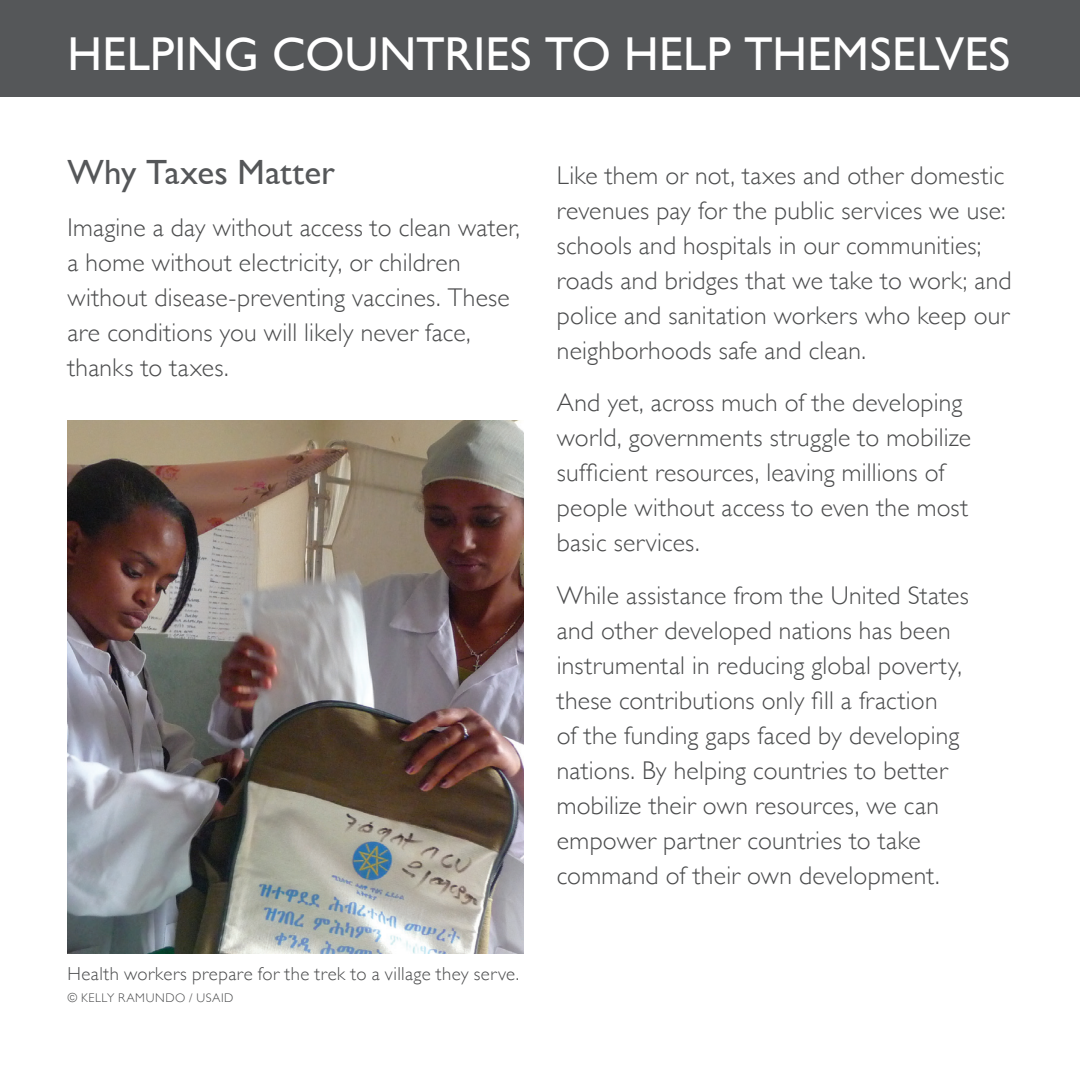
<style>
.page{position:relative;width:1080px;height:1080px;background:#fff}
.page>*{position:absolute;margin:0;border:0;box-sizing:border-box;transform-origin:0 0}
.Header_A{font:47.5px "Gill Sans";letter-spacing:.005em;color:#fff}
.Header_B{font:35px "Gill Sans";letter-spacing:.005em;color:#555759}
.Text{font:300 25.5px/35px "Gill Sans";letter-spacing:.01em;color:#4b4c4d}
.Photo_caption{font:300 18.75px "Gill Sans";letter-spacing:.025em;color:#4b4c4d}
.Photo_caption-2{font:300 12.5px "Gill Sans";letter-spacing:.05em;color:#4b4c4d}
</style>
<div class="page">
<div style="left:0;top:0;width:1080px;height:96px;background:#555759"></div>
<img style="left:68px;top:420px;width:455px;height:534px">
<p class="Header_A" style="left:68px;top:26px;width:944px">HELPING COUNTRIES TO HELP THEMSELVES</p>
<p class="Header_B" style="left:68px;top:151px;width:269px">Why Taxes Matter</p>
<p class="Text" style="left:68px;top:209px;width:454px">Imagine a day without access to clean water, a home without electricity, or children without disease-preventing vaccines. These are conditions you will likely never face, thanks to taxes.</p>
<p class="Photo_caption" style="left:68px;top:959px;width:453px">Health workers prepare for the trek to a village they serve.</p>
<p class="Photo_caption-2" style="left:68px;top:988px;width:167px">© KELLY RAMUNDO / USAID</p>
<p class="Text" style="left:557px;top:157px;width:456px">Like them or not, taxes and other domestic revenues pay for the public services we use: schools and hospitals in our communities; roads and bridges that we take to work; and police and sanitation workers who keep our neighborhoods safe and clean.</p>
<p class="Text" style="left:557px;top:384px;width:416px">And yet, across much of the developing world, governments struggle to mobilize sufficient resources, leaving millions of people without access to even the most basic services.</p>
<p class="Text" style="left:557px;top:577px;width:414px">While assistance from the United States and other developed nations has been instrumental in reducing global poverty, these contributions only fill a fraction<br>of the funding gaps faced by developing nations. By helping countries to better mobilize their own resources, we can empower partner countries to take command of their own development.</p>
</div>
